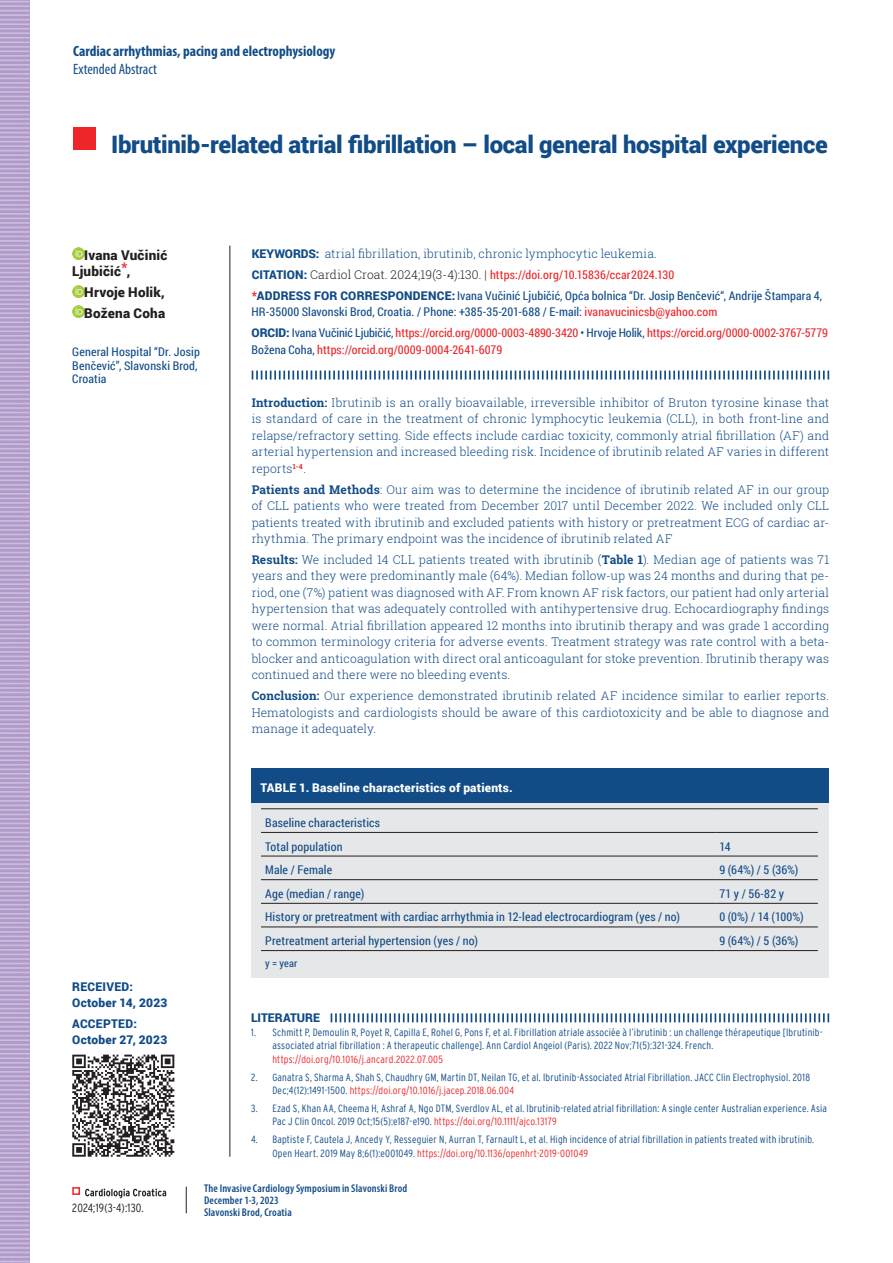
<style>
.page{position:relative;width:893px;height:1263px;background:#fff}
.page>*{position:absolute;margin:0;border:0;box-sizing:border-box;transform-origin:0 0}
.t1{font:900 24px "Roboto";letter-spacing:-.015em;color:#124c87}
.t2{font:700 condensed 15px "Myriad Pro";color:#124c87}
.t3{font:condensed 15px "Myriad Pro";color:#124c87}
.t4{font:900 13.5px/16.5px "Roboto";letter-spacing:.015em;color:#231f20}
.t5{font:300 12px/16.5px "Roboto Slab";letter-spacing:.01em;color:#124c87;text-align:justify}
.t6{font:12px/13.5px "Roboto Condensed";letter-spacing:.015em;color:#124c87}
.t7{font:12px/20.7px "Roboto Condensed";color:#ee2629}
.t8{font:900 12px/16.5px "Roboto";letter-spacing:.02em;color:#124c87}
.t9{font:900 12px "Roboto";letter-spacing:.015em;color:#fff}
.t10{font:300 condensed 12px "Interstate";letter-spacing:.015em;color:#231f20}
.t11{font:900 12px "Roboto";color:#124c87}
.t12{font:600 condensed 11.25px/12px "Myriad Pro";letter-spacing:.015em;color:#124c87}
.t13{font:300 condensed 10.5px/13.5px "Interstate";letter-spacing:.02em;color:#124c87}
.t14{font:300 condensed 10.5px "Interstate";letter-spacing:.02em;color:#ee2629}
.t15{font:10.5px "Roboto Condensed";color:#124c87}
.s1{font-family:"Roboto";font-weight:900}
.s2{font-family:"Roboto Slab";font-weight:300;color:#231f20}
.s3{color:#ee2629}
.s4{font-family:"Roboto";font-weight:900;color:#ee2629}
.s5{color:#124c87}
.s6{font-family:"Roboto";font-weight:900;color:#124c87}
.s7{font-weight:700}
</style>
<div class="page">
<svg style="left:85px;top:1188px;width:81px;height:10px"></svg>
<div style="left:72px;top:1187px;width:8px;height:8px;border:2px solid #ee2629"></div>
<svg style="left:186px;top:1187px;width:1px;height:26px"></svg>
<div style="left:73px;top:128px;width:23px;height:22px;background:#ee2629"></div>
<svg style="left:72px;top:248px;width:12px;height:12px"></svg>
<svg style="left:72px;top:285px;width:12px;height:12px"></svg>
<svg style="left:72px;top:306px;width:12px;height:12px"></svg>
<hr style="left:230px;top:246px;width:1px;height:911px;background:#231f20">
<svg style="left:252px;top:371px;width:577px;height:9px"></svg>
<svg style="left:0;top:0;width:30px;height:1263px;background:#baa7d0"></svg>
<div style="left:252px;top:777px;width:577px;height:201px;background:#e6e7e9"></div>
<div style="left:252px;top:768px;width:577px;height:34px;background:#124c87"></div>
<svg style="left:331px;top:1013px;width:498px;height:9px"></svg>
<hr style="left:261px;top:808px;width:454px;height:1px;background:#231f20">
<hr style="left:715px;top:808px;width:103px;height:1px;background:#231f20">
<hr style="left:261px;top:832px;width:454px;height:1px;background:#231f20">
<hr style="left:715px;top:832px;width:103px;height:1px;background:#231f20">
<hr style="left:261px;top:856px;width:454px;height:1px;background:#231f20">
<hr style="left:715px;top:856px;width:103px;height:1px;background:#231f20">
<hr style="left:261px;top:879px;width:454px;height:1px;background:#231f20">
<hr style="left:715px;top:879px;width:103px;height:1px;background:#231f20">
<hr style="left:261px;top:903px;width:454px;height:1px;background:#231f20">
<hr style="left:715px;top:903px;width:103px;height:1px;background:#231f20">
<hr style="left:261px;top:927px;width:454px;height:1px;background:#231f20">
<hr style="left:715px;top:927px;width:103px;height:1px;background:#231f20">
<hr style="left:261px;top:950px;width:454px;height:1px;background:#231f20">
<hr style="left:715px;top:950px;width:103px;height:1px;background:#231f20">
<svg style="left:72px;top:1055px;width:102px;height:102px"></svg>
<p class="t2" style="left:73px;top:42px;width:264px">Cardiac arrhythmias, pacing and electrophysiology</p>
<p class="t3" style="left:73px;top:60px;width:85px">Extended Abstract</p>
<h1 class="t1" style="left:111px;top:127px;width:718px">Ibrutinib-related atrial fibrillation – local general hospital experience</h1>
<p class="t4" style="left:72px;top:246px;width:97px;text-indent:12px">Ivana Vučinić<br>Ljubičić<sup>*</sup>,</p>
<p class="t4" style="left:84px;top:281px;width:82px;line-height:20.7px">Hrvoje Holik,<br>Božena Coha</p>
<p class="t6" style="left:72px;top:345px;width:129px">General Hospital “Dr. Josip<br>Benčević”, Slavonski Brod,<br>Croatia</p>
<p class="t8" style="left:72px;top:978px;width:97px">Received:<br>October 14, 2023</p>
<p class="t8" style="left:72px;top:1015px;width:96px">Accepted:<br>October 27, 2023</p>
<p class="t5" style="left:252px;top:245px;width:407px"><span class="s1">KEYWORDS:</span> atrial fibrillation, ibrutinib, chronic lymphocytic leukemia.</p>
<p class="t6" style="left:252px;top:264px;width:572px;line-height:20.7px"><span class="s1">CITATION:</span> <span class="s2">Cardiol Croat. 2024;19(3-4):130. |</span> <span class="s3">https://doi.org/10.15836/ccar2024.130<br></span><span class="s4">*</span><span class="s1">Address for correspondence:</span> Ivana Vučinić Ljubičić, Opća bolnica “Dr. Josip Benčević“, Andrije Štampara 4,</p>
<p class="t7" style="left:252px;top:301px;width:578px"><span class="s5">HR-35000 Slavonski Brod, Croatia. / Phone: +385-35-201-688 / E-mail:</span> ivanavucinicsb@yahoo.com<br><span class="s6">ORCID:</span> <span class="s5">Ivana Vučinić Ljubičić,</span> https://orcid.org/0000-0003-4890-3420 <span class="s5">• Hrvoje Holik,</span> https://orcid.org/0000-0002-3767-5779</p>
<p class="t7" style="left:252px;top:338px;width:252px"><span class="s5">Božena Coha,</span> https://orcid.org/0009-0004-2641-6079</p>
<p class="t5" style="left:252px;top:394px;width:579px"><span class="s7">Introduction:</span> Ibrutinib is an orally bioavailable, irreversible inhibitor of Bruton tyrosine kinase that is standard of care in the treatment of chronic lymphocytic leukemia (CLL), in both front-line and relapse/refractory setting. Side effects include cardiac toxicity, commonly atrial fibrillation (AF) and arterial hypertension and increased bleeding risk. Incidence of ibrutinib related AF varies in different reports<sup>1-4</sup>.</p>
<p class="t5" style="left:252px;top:481px;width:579px"><span class="s7">Patients and Methods</span>: Our aim was to determine the incidence of ibrutinib related AF in our group of CLL patients who were treated from December 2017 until December 2022. We included only CLL patients treated with ibrutinib and excluded patients with history or pretreatment ECG of cardiac ar&shy;rhythmia. The primary endpoint was the incidence of ibrutinib related AF</p>
<p class="t5" style="left:252px;top:551px;width:579px"><span class="s7">Results:</span> We included 14 CLL patients treated with ibrutinib (<span class="s7">Table 1</span>). Median age of patients was 71 years and they were predominantly male (64%). Median follow-up was 24 months and during that pe&shy;riod, one (7%) patient was diagnosed with AF. From known AF risk factors, our patient had only arterial hypertension that was adequately controlled with antihypertensive drug. Echocardiography findings were normal. Atrial fibrillation appeared 12 months into ibrutinib therapy and was grade 1 according to common terminology criteria for adverse events. Treatment strategy was rate control with a beta&shy;blocker and anticoagulation with direct oral anticoagulant for stoke prevention. Ibrutinib therapy was continued and there were no bleeding events.</p>
<p class="t5" style="left:252px;top:687px;width:579px"><span class="s7">Conclusion:</span> Our experience demonstrated ibrutinib related AF incidence similar to earlier reports.<br>Hematologists and cardiologists should be aware of this cardiotoxicity and be able to diagnose and manage it adequately.</p>
<p class="t9" style="left:260px;top:780px;width:254px">TABLE 1. Baseline characteristics of patients.</p>
<p class="t6" style="left:265px;top:810px;width:116px;line-height:23.7px">Baseline characteristics<br>Total population</p>
<p class="t6" style="left:719px;top:839px;width:13px">14</p>
<p class="t6" style="left:265px;top:863px;width:68px">Male / Female</p>
<p class="t6" style="left:719px;top:863px;width:80px">9 (64%) / 5 (36%)</p>
<p class="t6" style="left:265px;top:886px;width:101px">Age (median / range)</p>
<p class="t6" style="left:719px;top:886px;width:66px">71 y / 56-82 y</p>
<p class="t6" style="left:265px;top:910px;width:416px">History or pretreatment with cardiac arrhythmia in 12-lead electrocardiogram (yes / no)</p>
<p class="t6" style="left:719px;top:910px;width:86px">0 (0%) / 14 (100%)</p>
<p class="t6" style="left:265px;top:934px;width:214px">Pretreatment arterial hypertension (yes / no)</p>
<p class="t6" style="left:719px;top:934px;width:80px">9 (64%) / 5 (36%)</p>
<p class="t15" style="left:265px;top:956px;width:34px">y = year</p>
<p class="t11" style="left:251px;top:1009px;width:62px">LITERATURE</p>
<p class="t13" style="left:272px;top:1025px;width:552px;text-indent:-21px">1. Schmitt P, Demoulin R, Poyet R, Capilla E, Rohel G, Pons F, et al. Fibrillation atriale associée à l’ibrutinib : un challenge thérapeutique [Ibrutinib&shy;associated atrial fibrillation : A therapeutic challenge]. Ann Cardiol Angeiol (Paris). 2022 Nov;71(5):321-324. French.</p>
<p class="t14" style="left:272px;top:1053px;width:172px">https://doi.org/10.1016/j.ancard.2022.07.005</p>
<p class="t13" style="left:272px;top:1070px;width:539px;text-indent:-21px">2. Ganatra S, Sharma A, Shah S, Chaudhry GM, Martin DT, Neilan TG, et al. Ibrutinib-Associated Atrial Fibrillation. JACC Clin Electrophysiol. 2018<br>Dec;4(12):1491-1500. <span class="s3">https://doi.org/10.1016/j.jacep.2018.06.004</span></p>
<p class="t13" style="left:272px;top:1101px;width:556px;text-indent:-21px">3. Ezad S, Khan AA, Cheema H, Ashraf A, Ngo DTM, Sverdlov AL, et al. Ibrutinib-related atrial fibrillation: A single center Australian experience. Asia<br>Pac J Clin Oncol. 2019 Oct;15(5):e187-e190. <span class="s3">https://doi.org/10.1111/ajco.13179</span></p>
<p class="t13" style="left:272px;top:1133px;width:543px;text-indent:-21px">4. Baptiste F, Cautela J, Ancedy Y, Resseguier N, Aurran T, Farnault L, et al. High incidence of atrial fibrillation in patients treated with ibrutinib.<br>Open Heart. 2019 May 8;6(1):e001049. <span class="s3">https://doi.org/10.1136/openhrt-2019-001049</span></p>
<p class="t10" style="left:72px;top:1201px;width:73px">2024;19(3-4):130.</p>
<p class="t12" style="left:204px;top:1182px;width:205px">The Invasive Cardiology Symposium in Slavonski Brod<br>December 1-3, 2023<br>Slavonski Brod, Croatia</p>
</div>
